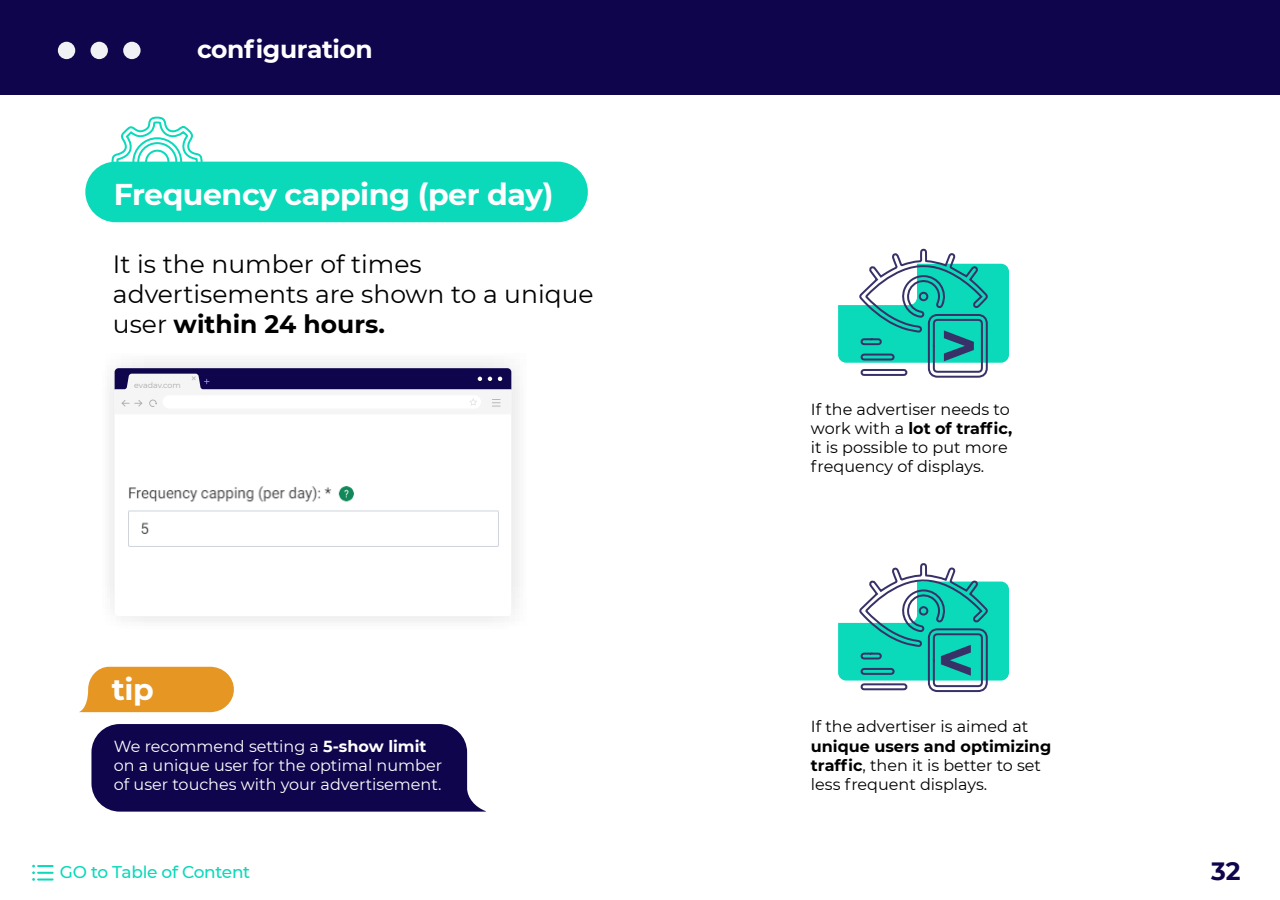
<style>
.page{position:relative;width:1280px;height:900px;background:#fff}
.page>*{position:absolute;margin:0;border:0;box-sizing:border-box;transform-origin:0 0}
.t1{font:700 62.9px "Montserrat";color:#373168}
.t2{font:700 30px "Montserrat";letter-spacing:-.015em;color:#fff}
.t3{font:25px/30px "Montserrat";color:#000}
.t4{font:700 25px "Montserrat";letter-spacing:-.015em;color:#fff}
.t5{font:700 25px "Montserrat";color:#0f054c}
.t6{font:500 17px "Montserrat";letter-spacing:-.015em;color:#0ad9ba}
.t7{font:16px/19.2px "Montserrat";color:#000}
.t8{font:16px/19.2px "Montserrat";color:#fff}
.t9{font:7.9px "Montserrat";letter-spacing:-.01em;color:#aaa}
.s1{font-weight:700}
</style>
<div class="page">
<svg style="left:111px;top:116px;width:92px;height:45px"></svg>
<div style="left:85px;top:162px;width:503px;height:60px;background:#0ad9ba;border-radius:30px"></div>
<div style="left:109px;top:362px;width:409px;height:260px;background:#f2f2f2"></div>
<div style="left:115px;top:368px;width:396px;height:248px;background:#fff;border-radius:4px"></div>
<svg style="left:115px;top:368px;width:396px;height:39px"></svg>
<img style="left:367px;top:510px;width:132px;height:37px">
<img style="left:128px;top:486px;width:239px;height:61px">
<svg style="left:91px;top:724px;width:395px;height:88px;background:#1e1557"></svg>
<svg style="left:79px;top:667px;width:155px;height:45px;background:#e8a038"></svg>
<svg style="left:838px;top:248px;width:171px;height:130px"></svg>
<div style="left:919px;top:292px;width:9px;height:9px;border:2px solid #373168;border-radius:50%"></div>
<svg style="left:838px;top:563px;width:171px;height:130px"></svg>
<div style="left:919px;top:606px;width:9px;height:10px;border:2px solid #373168;border-radius:50%"></div>
<svg style="left:32px;top:865px;width:22px;height:16px"></svg>
<div style="left:0;top:0;width:1280px;height:94px;background:#0f054c"></div>
<div style="left:58px;top:42px;width:17px;height:17px;background:#f0f1f5;border-radius:50%"></div>
<div style="left:91px;top:42px;width:17px;height:17px;background:#f0f1f5;border-radius:50%"></div>
<div style="left:123px;top:42px;width:18px;height:17px;background:#f0f1f5;border-radius:50%"></div>
<h3 class="t4" style="left:197px;top:31px;width:177px">configuration</h3>
<h2 class="t2" style="left:114px;top:173px;width:441px">Frequency capping (per day)</h2>
<h3 class="t3" style="left:113px;top:248px;width:482px">It is the number of times advertisements are shown to a unique user <span class="s1">within 24 hours.</span></h3>
<p class="t9" style="left:134px;top:379px;width:48px">evadav.com</p>
<h2 class="t2" style="left:112px;top:668px;width:43px">tip</h2>
<p class="t8" style="left:114px;top:736px;width:330px">We recommend setting a <span class="s1">5-show limit </span>on a unique user for the optimal number of user touches with your advertisement.</p>
<h1 class="t1" style="left:940px;top:300px;width:39px">&gt;</h1>
<p class="t7" style="left:811px;top:399px;width:203px">If the advertiser needs to work with a <span class="s1">lot of traffic, </span>it is possible to put more frequency of displays.</p>
<h1 class="t1" style="left:937px;top:615px;width:39px">&lt;</h1>
<p class="t7" style="left:811px;top:717px;width:219px">If the advertiser is aimed at</p>
<p class="t7" style="left:811px;top:736px;width:242px"><span class="s1">unique users and optimizing traffic</span>, then it is better to set less frequent displays.</p>
<p class="t6" style="left:60px;top:860px;width:192px">GO to Table of Content</p>
<h3 class="t5" style="left:1211px;top:853px;width:31px">32</h3>
</div>
